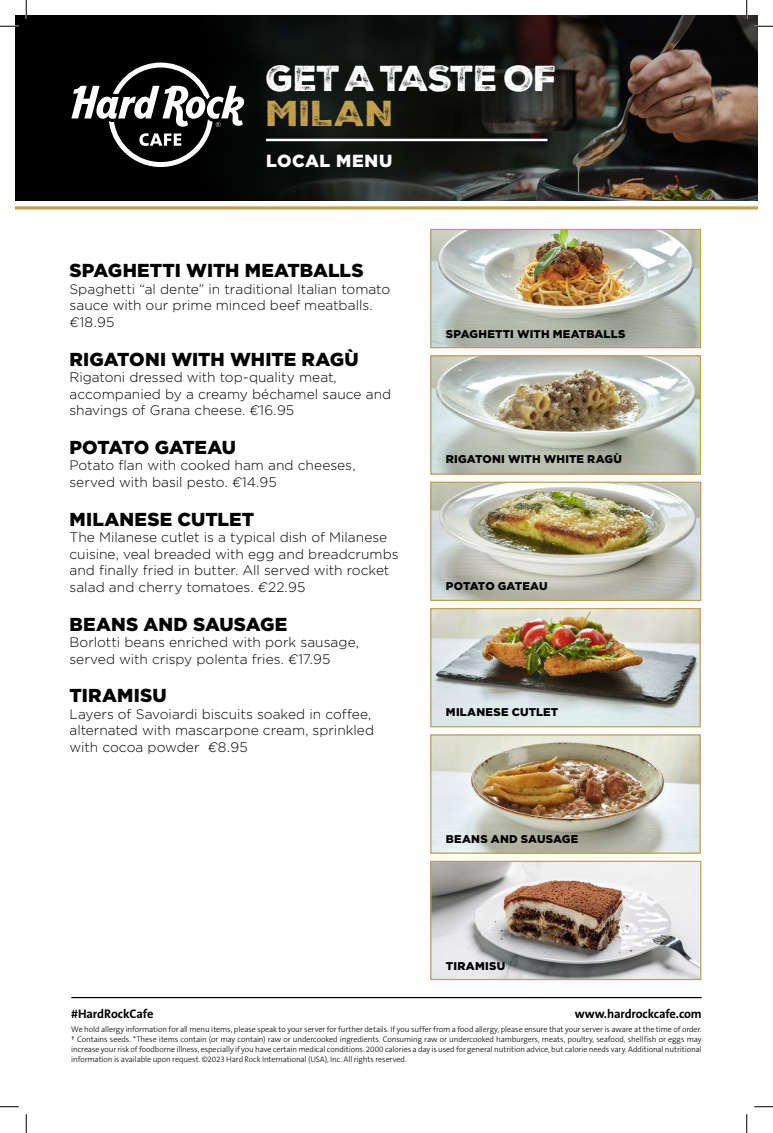
<style>
.page{position:relative;width:773px;height:1133px;background:#fff}
.page>*{position:absolute;margin:0;border:0;box-sizing:border-box;transform-origin:0 0}
.t1{font:35px "Nexa Rust Sans Black 2";letter-spacing:-.03em;color:#fff}
.t2{font:35px "Nexa Rust Sans Black 2";letter-spacing:-.01em;color:#c2a04e}
.DISH_NAME{font:900 18.75px "Gotham";letter-spacing:.005em;color:#000001}
.DISH_NAME-2{font:900 18.75px "Gotham";letter-spacing:-.015em;color:#000001}
.DISH_NAME-3{font:900 17.5px "Gotham";letter-spacing:.03em;color:#fff}
.DISH_DESCRIPTION{font:300 13.75px/16.5px "Gotham";color:#000001}
.DISH_NAME-4{font:300 13.75px/16.5px "Gotham";color:#000001}
.t3{font:700 12.5px "The Sans B7";letter-spacing:-.01em;color:#000001}
.DISH_NAME-5{font:900 11.25px "Gotham";letter-spacing:.015em;color:#000001}
.t4{font:300 8.12px/10px "The Sans B3";letter-spacing:-.015em;color:#000001;text-align:justify}
.s1{font-style:italic}
</style>
<div class="page">
<img style="left:432px;top:231px;width:267px;height:115px">
<div style="left:430px;top:229px;width:271px;height:119px;border:1px solid #c2a04e"></div>
<img style="left:432px;top:357px;width:267px;height:115px">
<div style="left:430px;top:355px;width:271px;height:119px;border:1px solid #c2a04e"></div>
<img style="left:432px;top:483px;width:267px;height:116px">
<div style="left:430px;top:481px;width:271px;height:120px;border:1px solid #c2a04e"></div>
<img style="left:432px;top:610px;width:266px;height:115px">
<div style="left:430px;top:608px;width:270px;height:119px;border:1px solid #c2a04e"></div>
<img style="left:432px;top:736px;width:266px;height:115px">
<div style="left:430px;top:734px;width:270px;height:119px;border:1px solid #c2a04e"></div>
<img style="left:432px;top:862px;width:267px;height:116px">
<div style="left:430px;top:860px;width:271px;height:120px;border:1px solid #c2a04e"></div>
<img style="left:519px;top:15px;width:239px;height:186px">
<svg style="left:15px;top:15px;width:504px;height:186px;background:#0d100f"></svg>
<hr style="left:71px;top:997px;width:630px;height:1px;background:#000001">
<svg style="left:71px;top:63px;width:173px;height:104px"></svg>
<hr style="left:266px;top:139px;width:281px;height:2px;background:#fff">
<hr style="left:15px;top:206px;width:743px;height:3px;background:#c2a04e">
<svg style="left:0;top:25px;width:19px;height:2px"></svg>
<svg style="left:754px;top:25px;width:18px;height:2px"></svg>
<svg style="left:0;top:1106px;width:19px;height:1px"></svg>
<svg style="left:754px;top:1106px;width:18px;height:1px"></svg>
<svg style="left:25px;top:0;width:2px;height:19px"></svg>
<svg style="left:25px;top:1114px;width:2px;height:18px"></svg>
<svg style="left:745px;top:0;width:2px;height:19px"></svg>
<svg style="left:746px;top:1114px;width:1px;height:18px"></svg>
<p class="t1" style="left:266px;top:54px;width:293px">GET A TASTE OF</p>
<p class="t2" style="left:266px;top:89px;width:129px">MILAN</p>
<p class="DISH_NAME-3" style="left:266px;top:149px;width:128px">LOCAL MENU</p>
<p class="DISH_NAME" style="left:69px;top:258px;width:296px">SPAGHETTI WITH MEATBALLS</p>
<p class="DISH_DESCRIPTION" style="left:69px;top:280px;width:322px">Spaghetti “al dente” in traditional Italian tomato sauce with our prime minced beef meatballs. <span class="s1">€</span>18.95</p>
<p class="DISH_NAME" style="left:69px;top:346px;width:291px">RIGATONI WITH WHITE RAGÙ</p>
<p class="DISH_DESCRIPTION" style="left:69px;top:369px;width:323px">Rigatoni dressed with top-quality meat, accompanied by a creamy béchamel sauce and shavings of Grana cheese. <span class="s1">€</span>16.95</p>
<p class="DISH_NAME-2" style="left:69px;top:434px;width:168px">POTATO GATEAU</p>
<p class="DISH_DESCRIPTION" style="left:69px;top:457px;width:287px">Potato flan with cooked ham and cheeses, served with basil pesto. <span class="s1">€</span>14.95</p>
<p class="DISH_NAME" style="left:69px;top:506px;width:186px">MILANESE CUTLET</p>
<p class="DISH_DESCRIPTION" style="left:69px;top:529px;width:330px">The Milanese cutlet is a typical dish of Milanese cuisine, veal breaded with egg and breadcrumbs and finally fried in butter. All served with rocket salad and cherry tomatoes. <span class="s1">€</span>22.95</p>
<p class="DISH_NAME" style="left:69px;top:611px;width:219px">BEANS AND SAUSAGE</p>
<p class="DISH_DESCRIPTION" style="left:69px;top:633px;width:291px">Borlotti beans enriched with pork sausage, served with crispy polenta fries. <span class="s1">€</span>17.95</p>
<p class="DISH_NAME" style="left:69px;top:682px;width:99px">TIRAMISU</p>
<p class="DISH_NAME-4" style="left:69px;top:705px;width:306px">Layers of Savoiardi biscuits soaked in coffee, alternated with mascarpone cream, sprinkled with cocoa powder <span class="s1">€</span>8.95</p>
<p class="DISH_NAME-5" style="left:446px;top:326px;width:181px">SPAGHETTI WITH MEATBALLS</p>
<p class="DISH_NAME-5" style="left:446px;top:451px;width:177px">RIGATONI WITH WHITE RAGÙ</p>
<p class="DISH_NAME-5" style="left:446px;top:578px;width:103px">POTATO GATEAU</p>
<p class="DISH_NAME-5" style="left:446px;top:704px;width:114px">MILANESE CUTLET</p>
<p class="DISH_NAME-5" style="left:446px;top:831px;width:134px">BEANS AND SAUSAGE</p>
<p class="DISH_NAME-5" style="left:446px;top:958px;width:61px">TIRAMISU</p>
<p class="t3" style="left:71px;top:1006px;width:84px">#HardRockCafe</p>
<p class="t3" style="left:575px;top:1006px;width:128px">www.hardrockcafe.com</p>
<p class="t4" style="left:71px;top:1024px;width:632px">We hold allergy information for all menu items, please speak to your server for further details. If you suffer from a food allergy, please ensure that your server is aware at the time of order. † Contains seeds. *These items contain (or may contain) raw or undercooked ingredients. Consuming raw or undercooked hamburgers, meats, poultry, seafood, shellfish or eggs may increase your risk of foodborne illness, especially if you have certain medical conditions. 2000 calories a day is used for general nutrition advice, but calorie needs vary. Additional nutritional information is available upon request. ©2023 Hard Rock International (USA), Inc. All rights reserved.</p>
</div>
